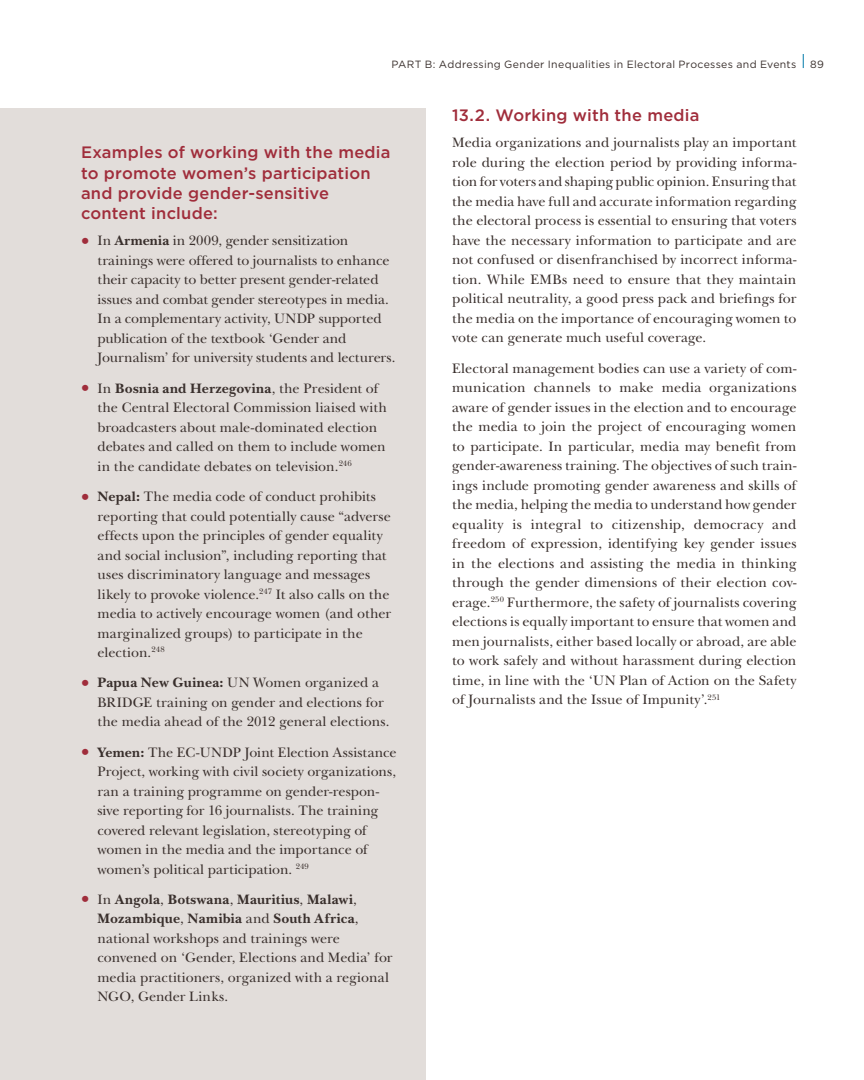
<style>
.page{position:relative;width:864px;height:1080px;background:#fff}
.page>*{position:absolute;margin:0;border:0;box-sizing:border-box;transform-origin:0 0}
.t1{font:500 16.5px/20.2px "Gotham";letter-spacing:.015em;color:#a02d3b}
.t2{font:14.25px/19.5px "New Baskerville Std";color:#392f2c}
.t3{font:10.5px "Gotham";letter-spacing:.03em;color:#392f2c}
.s1{font-size:18px;color:#a02d3b}
.s2{font-weight:700}
</style>
<div class="page">
<svg style="left:803px;top:54px;width:1px;height:14px"></svg>
<div style="left:0;top:108px;width:426px;height:972px;background:#e2ddda"></div>
<p class="t3" style="left:392px;top:58px;width:406px">PART B: Addressing Gender Inequalities in Electoral Processes and Events</p>
<p class="t3" style="left:810px;top:58px;width:15px">89</p>
<p class="t1" style="left:452px;top:105px;width:249px">13.2. Working with the media</p>
<p class="t2" style="left:452px;top:133px;width:346px;text-align:justify">Media organizations and journalists play an important role during the election period by providing informa&shy;tion for voters and shaping public opinion. Ensuring that the media have full and accurate information regarding the electoral process is essential to ensuring that voters have the necessary information to participate and are not confused or disenfranchised by incorrect informa&shy;tion. While EMBs need to ensure that they maintain political neutrality, a good press pack and briefings for the media on the importance of encouraging women to vote can generate much useful coverage.</p>
<p class="t2" style="left:452px;top:358px;width:346px;text-align:justify">Electoral management bodies can use a variety of com&shy;munication channels to make media organizations aware of gender issues in the election and to encourage the media to join the project of encouraging women to participate. In particular, media may benefit from gender-awareness training. The objectives of such train&shy;ings include promoting gender awareness and skills of the media, helping the media to understand how gender equality is integral to citizenship, democracy and freedom of expression, identifying key gender issues in the elections and assisting the media in thinking through the gender dimensions of their election cov&shy;erage.<sup>250</sup> Furthermore, the safety of journalists covering elections is equally important to ensure that women and men journalists, either based locally or abroad, are able to work safely and without harassment during election time, in line with the ‘UN Plan of Action on the Safety of Journalists and the Issue of Impunity’.<sup>251</sup></p>
<p class="t1" style="left:81px;top:142px;width:311px">Examples of working with the media to promote women’s participation and provide gender-sensitive content include:</p>
<p class="t2" style="left:97px;top:231px;width:299px;text-indent:-16px"><span class="s1">•</span> In <span class="s2">Armenia</span> in 2009, gender sensitization trainings were offered to journalists to enhance their capacity to better present gender-related issues and combat gender stereotypes in media.<br>In a complementary activity, UNDP supported publication of the textbook ‘Gender and Journalism’ for university students and lecturers.</p>
<p class="t2" style="left:98px;top:379px;width:291px;text-indent:-16px"><span class="s1">•</span> In <span class="s2">Bosnia and Herzegovina</span>, the President of the Central Electoral Commission liaised with broadcasters about male-dominated election debates and called on them to include women in the candidate debates on television.<sup>246</sup></p>
<p class="t2" style="left:98px;top:487px;width:295px;text-indent:-16px"><span class="s1">•</span> <span class="s2">Nepal:</span> The media code of conduct prohibits reporting that could potentially cause “adverse effects upon the principles of gender equality and social inclusion”, including reporting that uses discriminatory language and messages likely to provoke violence.<sup>247</sup> It also calls on the media to actively encourage women (and other marginalized groups) to participate in the election.<sup>248</sup></p>
<p class="t2" style="left:98px;top:673px;width:294px;text-indent:-16px"><span class="s1">•</span> <span class="s2">Papua New Guinea:</span> UN Women organized a<br>BRIDGE training on gender and elections for the media ahead of the 2012 general elections.</p>
<p class="t2" style="left:98px;top:742px;width:301px;text-indent:-16px"><span class="s1">•</span> <span class="s2">Yemen:</span> The EC-UNDP Joint Election Assistance Project, working with civil society organizations, ran a training programme on gender-respon&shy;sive reporting for 16 journalists. The training covered relevant legislation, stereotyping of women in the media and the importance of women’s political participation. <sup>249</sup></p>
<p class="t2" style="left:97px;top:890px;width:297px;text-indent:-16px"><span class="s1">•</span> In <span class="s2">Angola</span>, <span class="s2">Botswana</span>, <span class="s2">Mauritius</span>, <span class="s2">Malawi</span>, <span class="s2">Mozambique</span>, <span class="s2">Namibia</span> and <span class="s2">South Africa</span>, national workshops and trainings were convened on ‘Gender, Elections and Media’ for media practitioners, organized with a regional NGO, Gender Links.</p>
</div>
